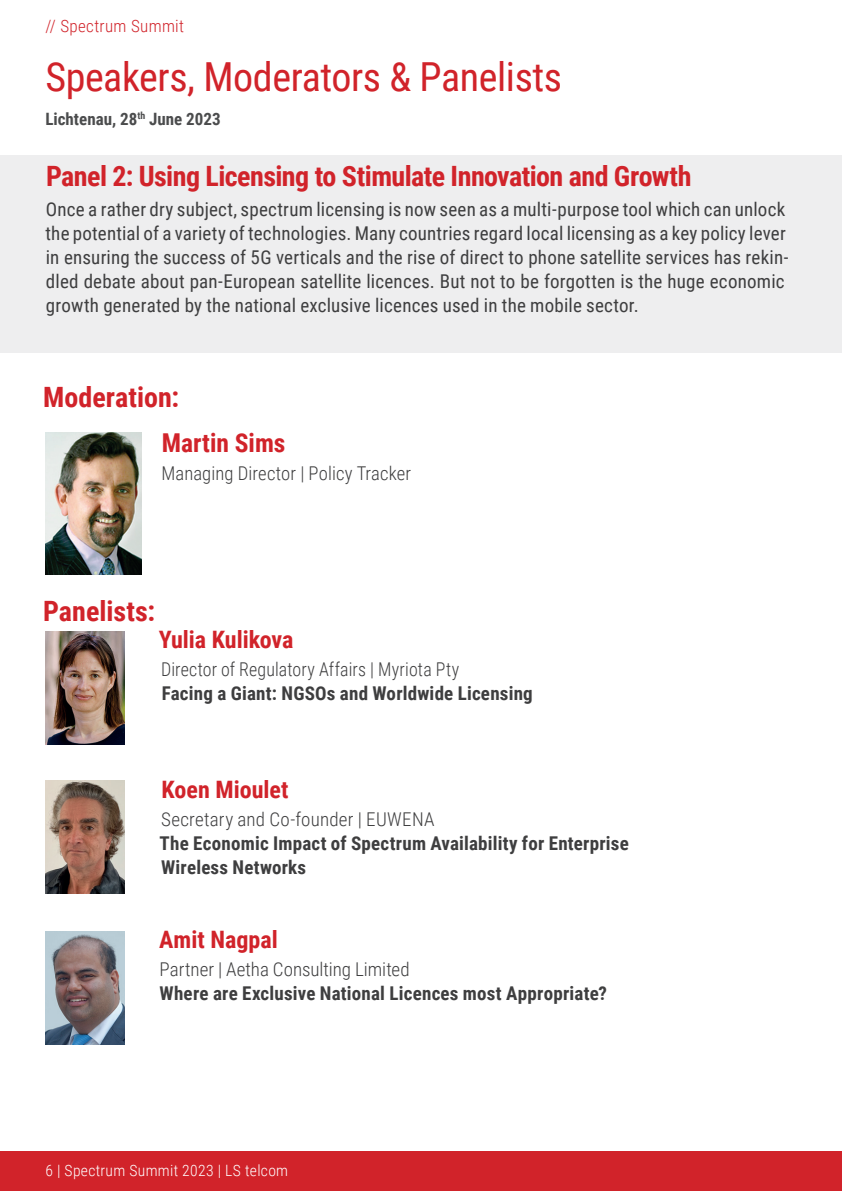
<style>
.page{position:relative;width:842px;height:1191px;background:#fff}
.page>*{position:absolute;margin:0;border:0;box-sizing:border-box;transform-origin:0 0}
.t1{font:40px "Roboto Condensed";letter-spacing:-.01em;color:#d1232a}
.t2{font:700 28px "Roboto Condensed";letter-spacing:-.02em;color:#d1232a}
.t3{font:700 28px "Roboto Condensed";color:#d1232a}
.t4{font:700 26px "Roboto Condensed";color:#d1232a}
.t5{font:700 24px "Roboto Condensed";color:#d1232a}
.t6{font:19px/24px "Roboto Condensed";letter-spacing:.01em;color:#3e3e3f}
.t7{font:700 19px/24px "Roboto Condensed";letter-spacing:.01em;color:#3e3e3f}
.t8{font:300 19px "Roboto Condensed";letter-spacing:.005em;color:#3e3e3f}
.t9{font:300 19px "Roboto Condensed";letter-spacing:.005em;color:#3e3e3f;scale:.94 1}
.t10{font:700 17px "Roboto Condensed";color:#4b4c4d}
.t11{font:300 17px "Roboto Condensed";letter-spacing:.02em;color:#d1232a}
.t12{font:300 15.6px "Roboto Condensed";letter-spacing:.02em;color:#fff}
</style>
<div class="page">
<div style="left:0;top:155px;width:842px;height:198px;background:#eeeeef"></div>
<div style="left:0;top:1151px;width:842px;height:40px;background:#d1232a"></div>
<img style="left:45px;top:433px;width:97px;height:141px">
<img style="left:45px;top:931px;width:80px;height:113px">
<img style="left:45px;top:631px;width:80px;height:114px">
<img style="left:45px;top:780px;width:80px;height:113px">
<p class="t11" style="left:45px;top:14px;width:140px">// Spectrum Summit</p>
<h1 class="t1" style="left:45px;top:48px;width:518px">Speakers, Moderators &amp; Panelists</h1>
<p class="t10" style="left:45px;top:107px;width:177px">Lichtenau, 28<sup>th</sup> June 2023</p>
<h2 class="t2" style="left:46px;top:156px;width:647px">Panel 2: Using Licensing to Stimulate Innovation and Growth</h2>
<p class="t6" style="left:46px;top:196px;width:744px">Once a rather dry subject, spectrum licensing is now seen as a multi-purpose tool which can unlock the potential of a variety of technologies. Many countries regard local licensing as a key policy lever in ensuring the success of 5G verticals and the rise of direct to phone satellite services has rekin&shy;dled debate about pan-European satellite licences. But not to be forgotten is the huge economic growth generated by the national exclusive licences used in the mobile sector.</p>
<h2 class="t3" style="left:43px;top:377px;width:137px">Moderation:</h2>
<h3 class="t4" style="left:162px;top:425px;width:125px">Martin Sims</h3>
<p class="t8" style="left:161px;top:460px;width:251px">Managing Director | Policy Tracker</p>
<h2 class="t3" style="left:43px;top:591px;width:113px">Panelists:</h2>
<p class="t5" style="left:159px;top:622px;width:136px">Yulia Kulikova</p>
<p class="t9" style="left:161px;top:656px;width:319px">Director of Regulatory Affairs | Myriota Pty</p>
<p class="t7" style="left:162px;top:680px;width:373px">Facing a Giant: NGSOs and Worldwide Licensing</p>
<p class="t5" style="left:161px;top:773px;width:129px">Koen Mioulet</p>
<p class="t8" style="left:161px;top:806px;width:275px">Secretary and Co-founder | EUWENA</p>
<p class="t7" style="left:160px;top:831px;width:471px">The Economic Impact of Spectrum Availability for Enterprise<br>Wireless Networks</p>
<p class="t5" style="left:159px;top:922px;width:120px">Amit Nagpal</p>
<p class="t8" style="left:160px;top:955px;width:252px">Partner | Aetha Consulting Limited</p>
<p class="t7" style="left:160px;top:980px;width:449px">Where are Exclusive National Licences most Appropriate?</p>
<p class="t12" style="left:45px;top:1159px;width:244px">6 | Spectrum Summit 2023 | LS telcom</p>
</div>
